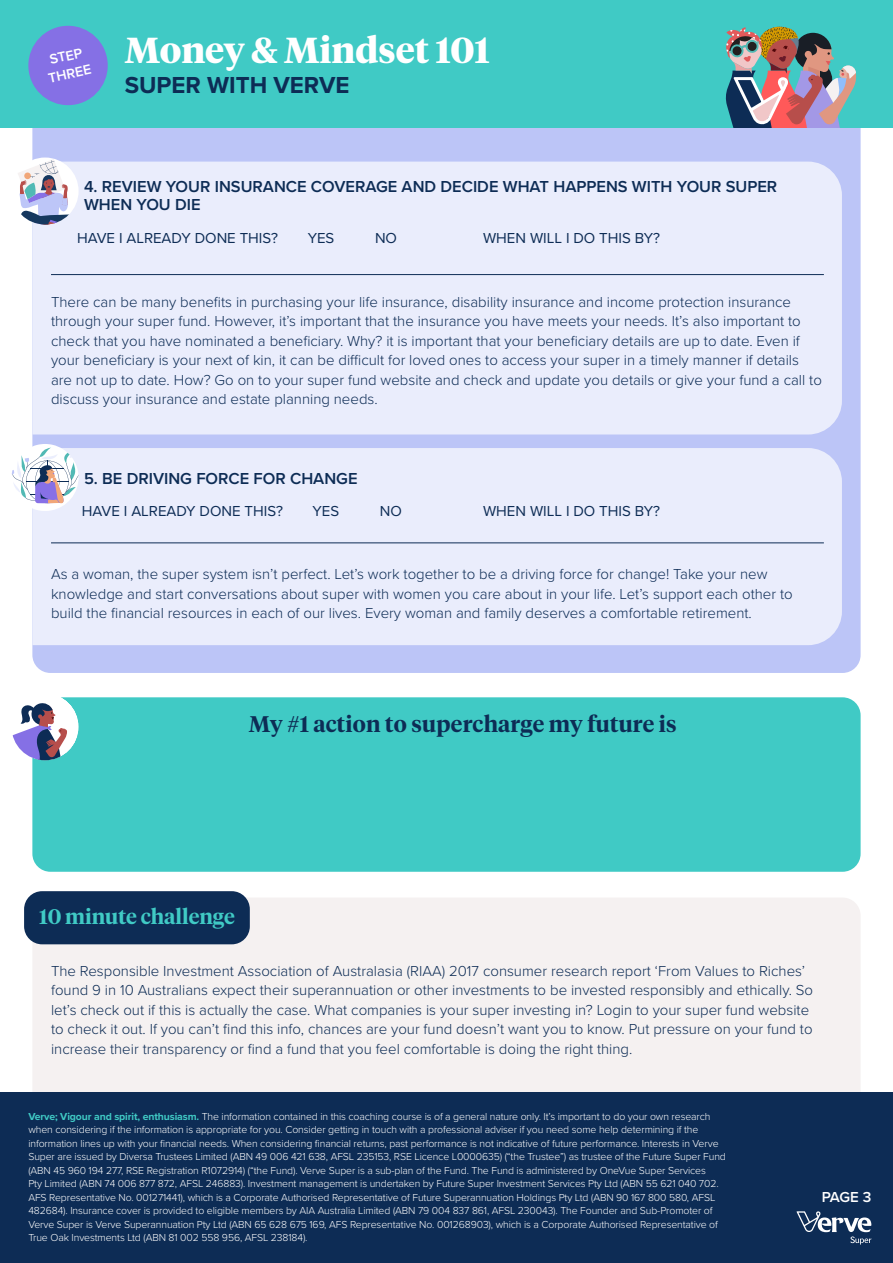
<style>
.page{position:relative;width:893px;height:1263px;background:#fff}
.page>*{position:absolute;margin:0;border:0;box-sizing:border-box;transform-origin:0 0}
.t1{font:700 36px "Tiempos Headline";color:#fff}
.t2{font:700 24px "Proxima Nova";color:#0d2c55}
.Heading{font:600 22.5px "Tiempos Headline";letter-spacing:.01em;color:#0d2c55}
.Tip_box{font:600 21px "Tiempos Headline";color:#40cac5}
.Subheading{font:600 16.5px/18px "Proxima Nova";color:#0d2c55}
.Body{font:300 15px/19.5px "Proxima Nova";color:#0d2c55}
.Small_text_all_caps{font:15px "Proxima Nova";color:#0d2c55}
.t3{font:600 15px "Proxima Nova";color:#fff}
.t4{font:600 14.1px/17.7px "Proxima Nova";color:#fff;text-align:center}
.t5{font:300 10.5px/13.5px "Proxima Nova";letter-spacing:-.01em;color:#fff}
.s1{font-weight:700;color:#40cac5}
</style>
<div class="page">
<div style="left:32px;top:897px;width:829px;height:331px;background:#f5f1f1;border-radius:18px"></div>
<div style="left:24px;top:891px;width:226px;height:53px;background:#0d2c55;border-radius:18px"></div>
<div style="left:32px;top:107px;width:829px;height:566px;background:#bcc5f7;border-radius:18px"></div>
<div style="left:32px;top:697px;width:829px;height:175px;background:#40cac5;border-radius:18px"></div>
<div style="left:32px;top:162px;width:810px;height:272px;background:#eaedfc"></div>
<div style="left:32px;top:448px;width:810px;height:197px;background:#eaedfc"></div>
<hr style="left:51px;top:274px;width:773px;height:1px;background:#0d2c55">
<hr style="left:51px;top:543px;width:773px;height:1px;background:#0d2c55">
<div style="left:12px;top:158px;width:67px;height:67px;background:#fff;border-radius:34px"></div>
<svg style="left:18px;top:159px;width:60px;height:66px"></svg>
<svg style="left:12px;top:444px;width:68px;height:67px"></svg>
<div style="left:12px;top:693px;width:67px;height:67px;background:#fff;border-radius:50%"></div>
<svg style="left:12px;top:702px;width:64px;height:58px"></svg>
<div style="left:0;top:0;width:893px;height:128px;background:#40cac5"></div>
<svg style="left:725px;top:26px;width:131px;height:102px"></svg>
<svg style="left:28px;top:25px;width:80px;height:81px"></svg>
<div style="left:0;top:1093px;width:893px;height:170px;background:#0d2c55"></div>
<svg style="left:796px;top:1211px;width:75px;height:33px"></svg>
<p class="t4" style="left:43px;top:52px;width:45px;rotate:-12deg">STEP<br>THREE</p>
<h1 class="t1" style="left:125px;top:25px;width:366px">Money &amp; Mindset 101</h1>
<h2 class="t2" style="left:125px;top:67px;width:226px">SUPER WITH VERVE</h2>
<p class="Subheading" style="left:84px;top:177px;width:695px">4. REVIEW YOUR INSURANCE COVERAGE AND DECIDE WHAT HAPPENS WITH YOUR SUPER<br>WHEN YOU DIE</p>
<p class="Small_text_all_caps" style="left:77px;top:227px;width:203px">HAVE I ALREADY DONE THIS?</p>
<p class="Small_text_all_caps" style="left:308px;top:227px;width:28px">YES</p>
<p class="Small_text_all_caps" style="left:375px;top:227px;width:24px">NO</p>
<p class="Small_text_all_caps" style="left:483px;top:227px;width:179px">WHEN WILL I DO THIS BY?</p>
<p class="Body" style="left:51px;top:291px;width:772px">There can be many benefits in purchasing your life insurance, disability insurance and income protection insurance through your super fund. However, it’s important that the insurance you have meets your needs. It’s also important to check that you have nominated a beneficiary. Why? it is important that your beneficiary details are up to date. Even if your beneficiary is your next of kin, it can be difficult for loved ones to access your super in a timely manner if details are not up to date. How? Go on to your super fund website and check and update you details or give your fund a call to discuss your insurance and estate planning needs.</p>
<p class="Subheading" style="left:84px;top:469px;width:275px">5. BE DRIVING FORCE FOR CHANGE</p>
<p class="Small_text_all_caps" style="left:82px;top:500px;width:203px">HAVE I ALREADY DONE THIS?</p>
<p class="Small_text_all_caps" style="left:313px;top:500px;width:28px">YES</p>
<p class="Small_text_all_caps" style="left:380px;top:500px;width:24px">NO</p>
<p class="Small_text_all_caps" style="left:483px;top:500px;width:179px">WHEN WILL I DO THIS BY?</p>
<p class="Body" style="left:51px;top:564px;width:743px">As a woman, the super system isn’t perfect. Let’s work together to be a driving force for change! Take your new knowledge and start conversations about super with women you care about in your life. Let’s support each other to build the financial resources in each of our lives. Every woman and family deserves a comfortable retirement.</p>
<p class="Heading" style="left:249px;top:708px;width:429px">My #1 action to supercharge my future is</p>
<p class="Tip_box" style="left:39px;top:902px;width:197px">10 minute challenge</p>
<p class="Body" style="left:51px;top:960px;width:764px">The Responsible Investment Association of Australasia (RIAA) 2017 consumer research report ‘From Values to Riches’ found 9 in 10 Australians expect their superannuation or other investments to be invested responsibly and ethically. So let’s check out if this is actually the case. What companies is your super investing in? Login to your super fund website to check it out. If you can’t find this info, chances are your fund doesn’t want you to know. Put pressure on your fund to increase their transparency or find a fund that you feel comfortable is doing the right thing.</p>
<p class="t5" style="left:28px;top:1109px;width:699px"><span class="s1">Verve; Vigour and spirit, enthusiasm.</span> The information contained in this coaching course is of a general nature only. It’s important to do your own research when considering if the information is appropriate for you. Consider getting in touch with a professional adviser if you need some help determining if the information lines up with your financial needs. When considering financial returns, past performance is not indicative of future performance. Interests in Verve Super are issued by Diversa Trustees Limited (ABN 49 006 421 638, AFSL 235153, RSE Licence L0000635) (“the Trustee”) as trustee of the Future Super Fund (ABN 45 960 194 277, RSE Registration R1072914) (“the Fund). Verve Super is a sub-plan of the Fund. The Fund is administered by OneVue Super Services<br>Pty Limited (ABN 74 006 877 872, AFSL 246883). Investment management is undertaken by Future Super Investment Services Pty Ltd (ABN 55 621 040 702.<br>AFS Representative No. 001271441), which is a Corporate Authorised Representative of Future Superannuation Holdings Pty Ltd (ABN 90 167 800 580, AFSL 482684). Insurance cover is provided to eligible members by AIA Australia Limited (ABN 79 004 837 861, AFSL 230043). The Founder and Sub-Promoter of Verve Super is Verve Superannuation Pty Ltd (ABN 65 628 675 169, AFS Representative No. 001268903), which is a Corporate Authorised Representative of True Oak Investments Ltd (ABN 81 002 558 956, AFSL 238184).</p>
<p class="t3" style="left:822px;top:1185px;width:51px">PAGE 3</p>
</div>
